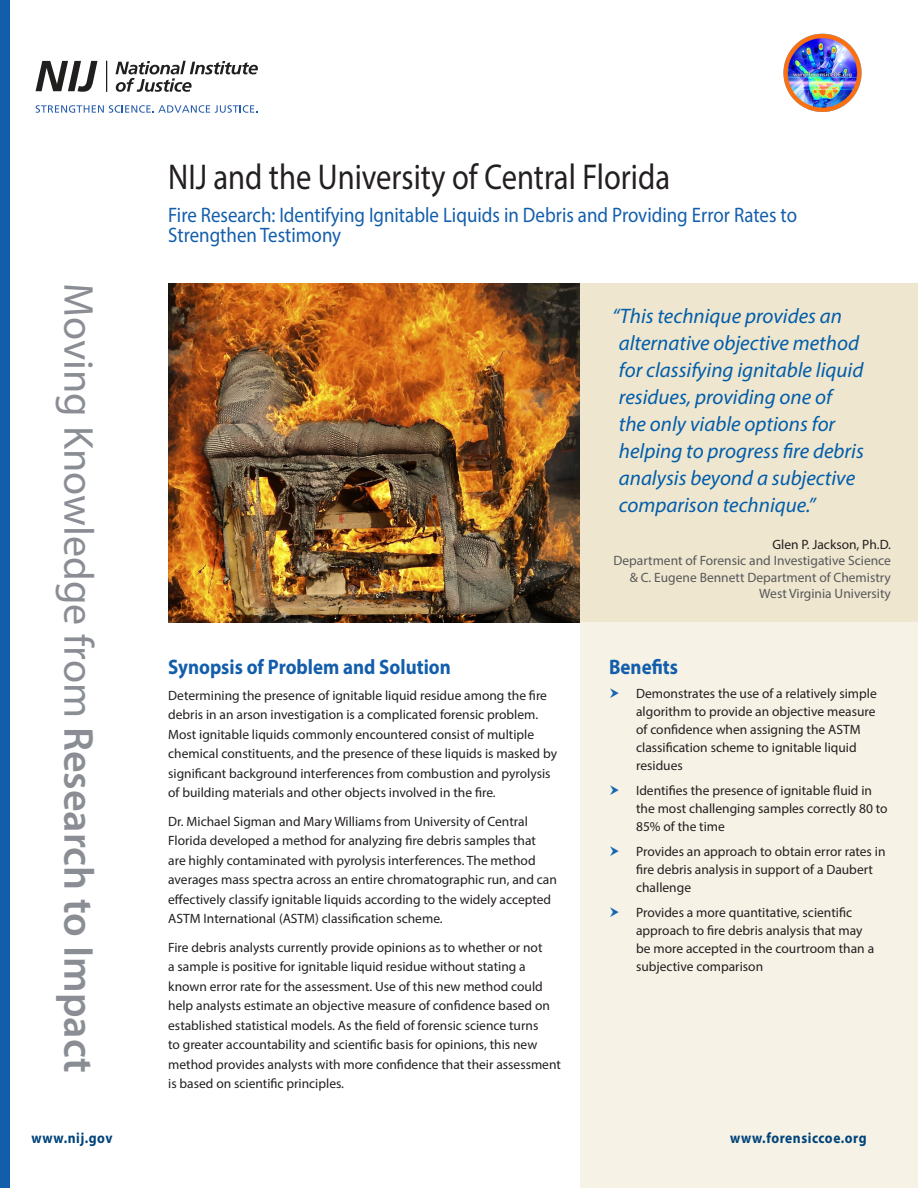
<style>
.page{position:relative;width:918px;height:1188px;background:#fff}
.page>*{position:absolute;margin:0;border:0;box-sizing:border-box;transform-origin:0 0}
.t1{font:42px "Myriad Pro";color:#8a8e94}
._01_Title{font:36px "Myriad Pro";color:#231f20;scale:.85 1}
._01_Quote{font:italic 21px/27px "Myriad Pro";color:#015dab}
._01_Subtitle{font:21px/19.5px "Myriad Pro";color:#135eab;scale:.9 1}
.Header_1{font:700 21px "Myriad Pro";color:#135eab;scale:.9 1}
.t2{font:700 15px "Myriad Pro";letter-spacing:.04em;color:#00447b;scale:.9 1}
.Text_Normal{font:13.5px/19.5px "Myriad Pro";color:#231f20}
._01_Quoted_by{font:13.5px/16.5px "Myriad Pro";color:#57585a;text-align:right}
.s1{font-weight:600}
.s2{color:#231f20}
</style>
<div class="page">
<div style="left:580px;top:284px;width:338px;height:904px;background:#f6f2e5"></div>
<div style="left:0;top:0;width:10px;height:1188px;background:#135eab"></div>
<hr style="left:106px;top:61px;width:1px;height:31px;background:#211e1e">
<svg style="left:36px;top:61px;width:61px;height:31px"></svg>
<svg style="left:115px;top:61px;width:143px;height:31px"></svg>
<svg style="left:36px;top:105px;width:221px;height:8px"></svg>
<div style="left:580px;top:284px;width:338px;height:338px;background:#eee6ce"></div>
<img style="left:781px;top:32px;width:81px;height:82px;border-radius:41px">
<img style="left:168px;top:284px;width:412px;height:338px">
<h1 class="t1" style="left:105px;top:283px;width:791px;rotate:90deg">Moving Knowledge from <span class="s1">Research to Impact</span></h1>
<p class="_01_Title" style="left:168px;top:155px;width:592px">NIJ and the University of Central Florida</p>
<p class="_01_Subtitle" style="left:168px;top:205px;width:700px">Fire Research: Identifying Ignitable Liquids in Debris and Providing Error Rates to<br>Strengthen Testimony</p>
<p class="Header_1" style="left:168px;top:653px;width:316px">Synopsis of Problem and Solution</p>
<p class="Text_Normal" style="left:168px;top:686px;width:390px">Determining the presence of ignitable liquid residue among the fire debris in an arson investigation is a complicated forensic problem.<br>Most ignitable liquids commonly encountered consist of multiple chemical constituents, and the presence of these liquids is masked by significant background interferences from combustion and pyrolysis of building materials and other objects involved in the fire.</p>
<p class="Text_Normal" style="left:168px;top:812px;width:390px">Dr. Michael Sigman and Mary Williams from University of Central Florida developed a method for analyzing fire debris samples that are highly contaminated with pyrolysis interferences. The method averages mass spectra across an entire chromatographic run, and can effectively classify ignitable liquids according to the widely accepted ASTM International (ASTM) classification scheme.</p>
<p class="Text_Normal" style="left:168px;top:938px;width:394px">Fire debris analysts currently provide opinions as to whether or not<br>a sample is positive for ignitable liquid residue without stating a known error rate for the assessment. Use of this new method could help analysts estimate an objective measure of confidence based on established statistical models. As the field of forensic science turns<br>to greater accountability and scientific basis for opinions, this new method provides analysts with more confidence that their assessment is based on scientific principles.</p>
<p class="_01_Quote" style="left:619px;top:302px;width:247px;text-indent:-7px">“This technique provides an alternative objective method for classifying ignitable liquid residues, providing one of the only viable options for helping to progress fire debris analysis beyond a subjective comparison technique.”</p>
<p class="_01_Quoted_by" style="left:613px;top:536px;width:279px"><span class="s2">Glen P. Jackson, Ph.D.<br></span>Department of Forensic and Investigative Science &amp; C. Eugene Bennett Department of Chemistry</p>
<p class="_01_Quoted_by" style="left:759px;top:585px;width:133px">West Virginia University</p>
<p class="Header_1" style="left:609px;top:653px;width:78px">Benefits</p>
<p class="Text_Normal" style="left:636px;top:685px;width:242px;line-height:18px">Demonstrates the use of a relatively simple algorithm to provide an objective measure of confidence when assigning the ASTM classification scheme to ignitable liquid residues</p>
<p class="Text_Normal" style="left:636px;top:782px;width:253px;line-height:18px">Identifies the presence of ignitable fluid in the most challenging samples correctly 80 to<br>85% of the time</p>
<p class="Text_Normal" style="left:636px;top:842px;width:251px;line-height:18px">Provides an approach to obtain error rates in fire debris analysis in support of a Daubert challenge</p>
<p class="Text_Normal" style="left:636px;top:903px;width:240px;line-height:18px">Provides a more quantitative, scientific approach to fire debris analysis that may be more accepted in the courtroom than a subjective comparison</p>
<p class="t2" style="left:32px;top:1128px;width:92px">www.nij.gov</p>
<p class="t2" style="left:730px;top:1128px;width:153px">www.forensiccoe.org</p>
</div>
